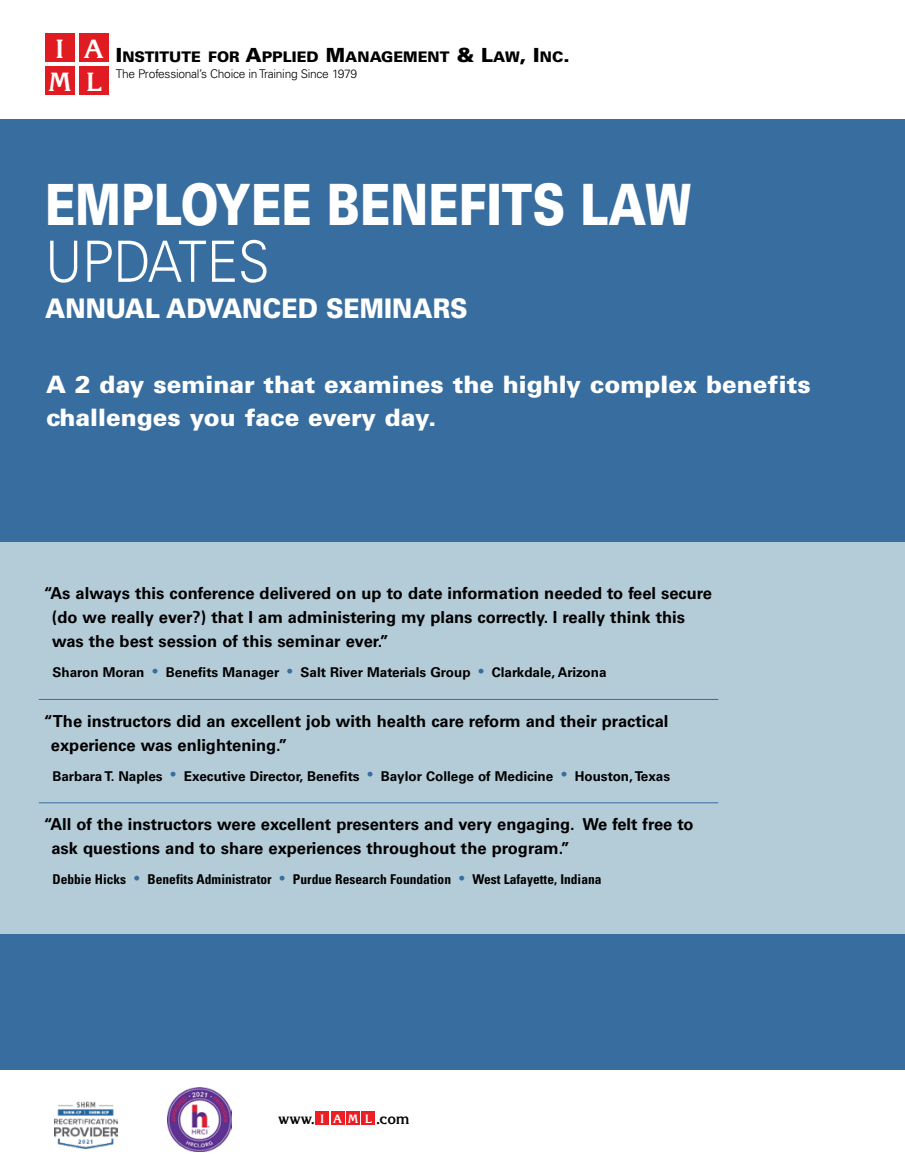
<style>
.page{position:relative;width:905px;height:1175px;background:#fff}
.page>*{position:absolute;margin:0;border:0;box-sizing:border-box;transform-origin:0 0}
.t1{font:900 57px/57px "Univers";color:#fff;scale:.8 1}
.t2{font:900 27px "Univers";color:#fff;scale:.9 1}
.t3{font:700 25.65px "Korinna";color:#fff}
.t4{font:900 24px/33px "Univers";color:#fff}
.Para_Quote_Name{font:700 16.5px/24px "Univers";color:#000}
.t5{font:700 15px "Korinna";letter-spacing:-.005em;color:#000}
.t6{font:900 14.7px "Univers";color:#000}
.Para_Quote_Name-2{font:700 13.5px "Univers";color:#000}
.Para_Quote_Name-3{font:700 condensed 13.5px "Univers";color:#000}
.t7{font:300 12px "Univers";letter-spacing:-.025em;color:#000}
.t8{font:700 11.85px "Korinna";color:#fff}
.s1{font-size:19.5px}
.s2{font-weight:300}
.s3{color:#376d9f}
.s4{font-weight:400;font-stretch:normal;color:#376d9f}
</style>
<div class="page">
<div style="left:0;top:119px;width:904px;height:950px;background:#376d9f"></div>
<div style="left:0;top:542px;width:904px;height:391px;background:#b4ccd8"></div>
<div style="left:45px;top:33px;width:29px;height:29px;background:#e11b22"></div>
<div style="left:45px;top:66px;width:29px;height:29px;background:#e11b22"></div>
<div style="left:79px;top:33px;width:30px;height:29px;background:#e11b22"></div>
<div style="left:80px;top:66px;width:29px;height:29px;background:#e11b22"></div>
<div style="left:316px;top:1111px;width:13px;height:13px;background:#ed1d24"></div>
<div style="left:346px;top:1111px;width:14px;height:13px;background:#ed1d24"></div>
<div style="left:331px;top:1111px;width:13px;height:13px;background:#ed1d24"></div>
<div style="left:362px;top:1111px;width:13px;height:13px;background:#ed1d24"></div>
<img style="left:168px;top:1088px;width:64px;height:63px">
<img style="left:54px;top:1101px;width:63px;height:47px">
<hr style="left:39px;top:699px;width:679px;height:1px;background:#376d9f">
<hr style="left:39px;top:802px;width:679px;height:1px;background:#376d9f">
<p class="t3" style="left:56px;top:33px;width:9px">I</p>
<p class="t3" style="left:49px;top:66px;width:24px">M</p>
<p class="t3" style="left:84px;top:33px;width:21px">A</p>
<p class="t3" style="left:87px;top:66px;width:17px">L</p>
<p class="t6" style="left:116px;top:47px;width:455px"><span class="s1">I</span>NSTITUTE FOR <span class="s1">A</span>PPLIED <span class="s1">M</span>ANAGEMENT <span class="s1">&amp; L</span>AW<span class="s1">, I</span>NC<span class="s1">.</span></p>
<p class="t7" style="left:116px;top:67px;width:243px">The Professional’s Choice in Training Since 1979</p>
<p class="t1" style="left:45px;top:175px;width:808px">EMPLOYEE BENEFITS LAW<br><span class="s2">UPDATES</span></p>
<p class="t2" style="left:45px;top:291px;width:471px">ANNUAL ADVANCED SEMINARS</p>
<p class="t4" style="left:46px;top:367px;width:766px">A 2 day seminar that examines the highly complex benefits challenges you face every day.</p>
<p class="Para_Quote_Name" style="left:52px;top:582px;width:661px;text-indent:-8px">“As always this conference delivered on up to date information needed to feel secure (do we really ever?) that I am administering my plans correctly. I really think this was the best session of this seminar ever.”</p>
<p class="Para_Quote_Name-2" style="left:52px;top:664px;width:555px">Sharon Moran <span class="s3">•</span> Benefits Manager <span class="s3">•</span> Salt River Materials Group <span class="s3">•</span> Clarkdale, Arizona</p>
<p class="Para_Quote_Name" style="left:51px;top:709px;width:619px;text-indent:-7px">“The instructors did an excellent job with health care reform and their practical experience was enlightening.”</p>
<p class="Para_Quote_Name-2" style="left:52px;top:768px;width:619px">Barbara T. Naples <span class="s3">•</span> Executive Director, Benefits <span class="s3">•</span> Baylor College of Medicine <span class="s3">•</span> Houston, Texas</p>
<p class="Para_Quote_Name" style="left:51px;top:812px;width:643px;text-indent:-8px">“All of the instructors were excellent presenters and very engaging. We felt free to ask questions and to share experiences throughout the program.”</p>
<p class="Para_Quote_Name-3" style="left:52px;top:871px;width:550px">Debbie Hicks <span class="s4">•</span> Benefits Administrator <span class="s4">•</span> Purdue Research Foundation <span class="s4">•</span> West Lafayette, Indiana</p>
<p class="t5" style="left:278px;top:1109px;width:39px">www.</p>
<p class="t8" style="left:320px;top:1111px;width:5px">I</p>
<p class="t8" style="left:333px;top:1111px;width:10px">A</p>
<p class="t8" style="left:348px;top:1111px;width:11px">M</p>
<p class="t8" style="left:365px;top:1111px;width:8px">L</p>
<p class="t5" style="left:376px;top:1109px;width:35px">.com</p>
</div>
